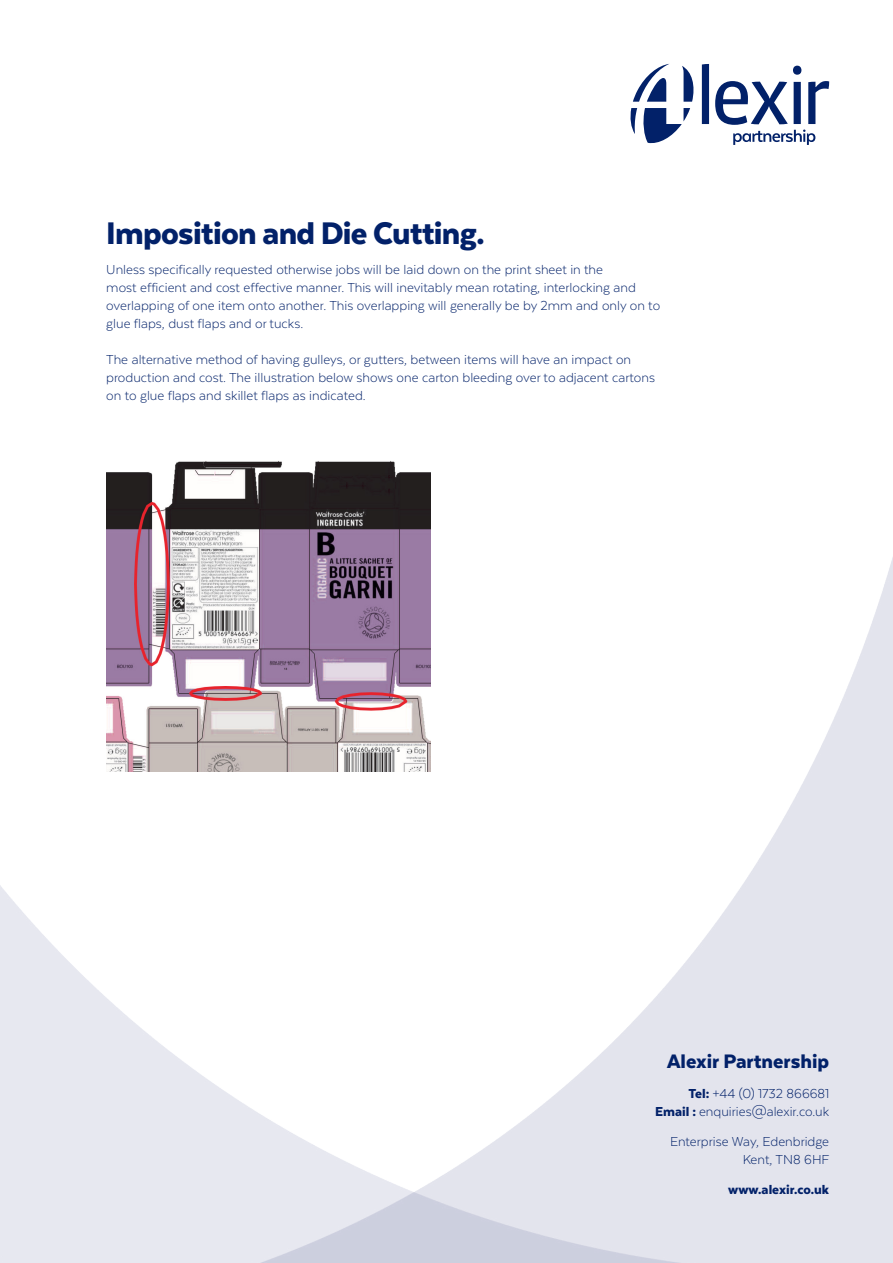
<style>
.page{position:relative;width:893px;height:1263px;background:#fff}
.page>*{position:absolute;margin:0;border:0;box-sizing:border-box;transform-origin:0 0}
.t1{font:900 36px "Texta";letter-spacing:-.02em;color:#022169}
.t2{font:900 22.5px "Texta";color:#022169}
.t3{font:300 15px/18px "Texta";color:#022169;text-align:right}
.t4{font:900 15px "Texta";color:#022169}
.s1{font-weight:900}
</style>
<div class="page">
<svg style="left:702px;top:64px;width:7px;height:60px"></svg>
<svg style="left:630px;top:64px;width:64px;height:80px"></svg>
<svg style="left:715px;top:66px;width:114px;height:79px"></svg>
<img style="left:106px;top:460px;width:325px;height:312px">
<p class="t1" style="left:106px;top:214px;width:380px">Imposition and Die Cutting.</p>
<p class="t3" style="left:106px;top:260px;width:555px;text-align:left">Unless specifically requested otherwise jobs will be laid down on the print sheet in the<br>most efficient and cost effective manner. This will inevitably mean rotating, interlocking and overlapping of one item onto another. This overlapping will generally be by 2mm and only on to glue flaps, dust flaps and or tucks.</p>
<p class="t3" style="left:106px;top:350px;width:550px;text-align:left">The alternative method of having gulleys, or gutters, between items will have an impact on production and cost. The illustration below shows one carton bleeding over to adjacent cartons on to glue flaps and skillet flaps as indicated.</p>
<h2 class="t2" style="left:667px;top:1049px;width:164px">Alexir Partnership</h2>
<p class="t3" style="left:655px;top:1084px;width:176px"><span class="s1">Tel:</span> +44 (0) 1732 866681<br><span class="s1">Email :</span> enquiries@alexir.co.uk</p>
<p class="t3" style="left:670px;top:1132px;width:161px">Enterprise Way, Edenbridge<br>Kent, TN8 6HF</p>
<p class="t4" style="left:728px;top:1182px;width:102px">www.alexir.co.uk</p>
</div>
